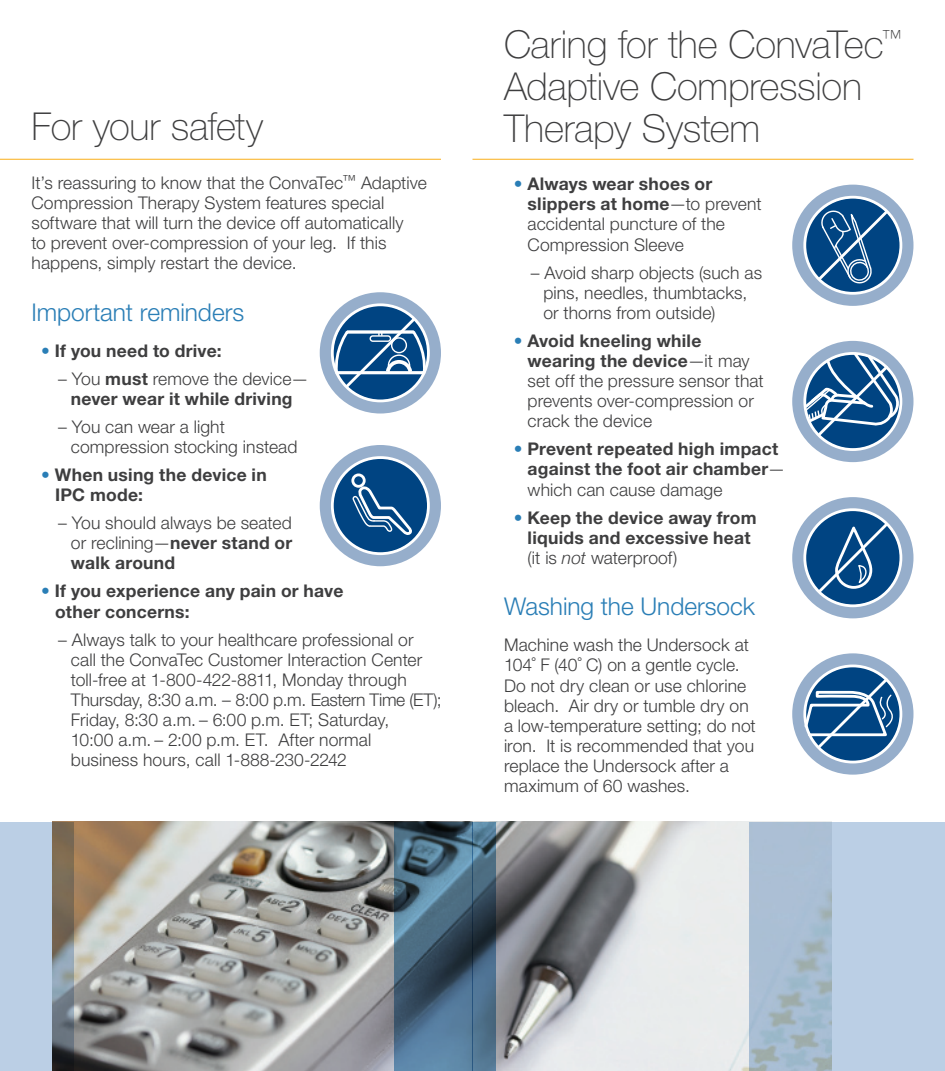
<style>
.page{position:relative;width:945px;height:1071px;background:#fff}
.page>*{position:absolute;margin:0;border:0;box-sizing:border-box;transform-origin:0 0}
.Headline{font:100 38.5px/42px "Helvetica Neue LT Std";letter-spacing:-.005em;color:#3e3e3f}
.Copy{font:300 24.5px "Helvetica Neue LT Std";color:#2a7eb6}
.Bullets{font:300 17.5px/20.1px "Helvetica Neue LT Std";letter-spacing:.005em;color:#3e3e3f}
.Copy-2{font:300 17.5px/20.1px "Helvetica Neue LT Std";letter-spacing:.005em;color:#3e3e3f}
.Bullets-2{font:700 17.5px/20.1px "Helvetica Neue LT Std";letter-spacing:.015em;color:#3e3e3f}
.s1{font-weight:300;color:#2a7eb6}
.s2{font-weight:300}
.s3{font-weight:700}
.s4{color:#2a7eb6}
.s5{font-family:"Helvetica Neue";font-weight:300;font-style:italic}
</style>
<div class="page">
<img style="left:74px;top:822px;width:675px;height:249px">
<hr style="left:0;top:159px;width:441px;height:1px;background:#faaf18">
<hr style="left:472px;top:159px;width:442px;height:1px;background:#faaf18">
<svg style="left:394px;top:822px;width:78px;height:249px;background:#47667d"></svg>
<svg style="left:0;top:822px;width:74px;height:249px;background:#a5b2c0"></svg>
<svg style="left:749px;top:822px;width:196px;height:249px;background:#b2c6db"></svg>
<svg style="left:472px;top:822px;width:24px;height:249px;background:#426178"></svg>
<div style="left:320px;top:292px;width:121px;height:122px;background:#96aecb;border-radius:50%"></div>
<svg style="left:333px;top:306px;width:95px;height:94px"></svg>
<div style="left:331px;top:303px;width:99px;height:99px;border:3px solid #fff;border-radius:50%"></div>
<svg style="left:334px;top:315px;width:93px;height:76px;background:#4475a3"></svg>
<div style="left:320px;top:445px;width:121px;height:121px;background:#96aecb;border-radius:50%"></div>
<svg style="left:333px;top:458px;width:95px;height:95px;background:#0c4d88"></svg>
<div style="left:331px;top:456px;width:99px;height:99px;border:3px solid #fff;border-radius:50%"></div>
<div style="left:351px;top:474px;width:15px;height:14px;border:3px solid #fff;border-radius:50%"></div>
<svg style="left:351px;top:487px;width:65px;height:50px;background:#2d6598"></svg>
<div style="left:792px;top:653px;width:122px;height:122px;background:#96aecb;border-radius:50%"></div>
<svg style="left:806px;top:667px;width:94px;height:94px"></svg>
<div style="left:803px;top:665px;width:99px;height:98px;border:3px solid #fff;border-radius:50%"></div>
<svg style="left:802px;top:676px;width:96px;height:75px;background:#4576a3"></svg>
<div style="left:792px;top:497px;width:122px;height:121px;background:#96aecb;border-radius:50%"></div>
<svg style="left:806px;top:511px;width:94px;height:94px"></svg>
<div style="left:803px;top:508px;width:99px;height:99px;border:3px solid #fff;border-radius:50%"></div>
<svg style="left:815px;top:520px;width:76px;height:76px;background:#276095"></svg>
<div style="left:792px;top:185px;width:122px;height:121px;background:#96aecb;border-radius:50%"></div>
<svg style="left:806px;top:198px;width:94px;height:95px"></svg>
<div style="left:803px;top:196px;width:99px;height:99px;border:3px solid #fff;border-radius:50%"></div>
<svg style="left:815px;top:207px;width:76px;height:79px;background:#2c6497"></svg>
<div style="left:792px;top:341px;width:122px;height:121px;background:#96aecb;border-radius:50%"></div>
<svg style="left:802px;top:351px;width:98px;height:101px"></svg>
<p class="Headline" style="left:32px;top:106px;width:233px">For your safety</p>
<p class="Copy-2" style="left:32px;top:172px;width:397px">It’s reassuring to know that the ConvaTec<sup>™</sup> Adaptive Compression Therapy System features special software that will turn the device off automatically<br>to prevent over-compression of your leg. If this happens, simply restart the device.</p>
<p class="Copy" style="left:32px;top:297px;width:214px">Important reminders</p>
<p class="Bullets-2" style="left:41px;top:340px;width:182px"><span class="s1">•</span> If you need to drive:</p>
<p class="Bullets-2" style="left:58px;top:368px;width:252px;text-align:center"><span class="s2">– You</span> must <span class="s2">remove the device— </span>never wear it while driving</p>
<p class="Bullets" style="left:71px;top:416px;width:228px;text-indent:-13px">– You can wear a light compression stocking instead</p>
<p class="Bullets-2" style="left:55px;top:464px;width:213px;text-indent:-14px"><span class="s1">•</span> When using the device in<br>IPC mode:</p>
<p class="Bullets" style="left:71px;top:512px;width:223px;text-align:justify;text-indent:-13px">– You should always be seated or reclining—<span class="s3">never stand or walk around</span></p>
<p class="Bullets-2" style="left:55px;top:581px;width:290px;text-indent:-14px"><span class="s1">•</span> If you experience any pain or have other concerns:</p>
<p class="Bullets" style="left:71px;top:629px;width:372px;text-indent:-13px">– Always talk to your healthcare professional or call the ConvaTec Customer Interaction Center toll-free at 1-800-422-8811, Monday through Thursday, 8:30 a.m. – 8:00 p.m. Eastern Time (ET); Friday, 8:30 a.m. – 6:00 p.m. ET; Saturday,<br>10:00 a.m. – 2:00 p.m. ET. After normal business hours, call 1-888-230-2242</p>
<p class="Headline" style="left:504px;top:23px;width:400px">Caring for the ConvaTec<sup>™<br></sup>Adaptive Compression<br>Therapy System</p>
<p class="Bullets" style="left:528px;top:173px;width:236px;text-indent:-14px"><span class="s4">•</span> <span class="s3">Always wear shoes or slippers at home</span>—to prevent accidental puncture of the<br>Compression Sleeve</p>
<p class="Bullets" style="left:543px;top:262px;width:220px;text-indent:-13px">– Avoid sharp objects (such as pins, needles, thumbtacks, or thorns from outside)</p>
<p class="Bullets" style="left:528px;top:330px;width:238px;text-indent:-14px"><span class="s4">•</span> <span class="s3">Avoid kneeling while wearing the device</span>—it may set off the pressure sensor that prevents over-compression or crack the device</p>
<p class="Bullets-2" style="left:528px;top:439px;width:259px;text-indent:-14px"><span class="s1">•</span> Prevent repeated high impact against the foot air chamber<span class="s2">— which can cause damage</span></p>
<p class="Bullets-2" style="left:528px;top:507px;width:231px;text-indent:-14px"><span class="s1">•</span> Keep the device away from liquids and excessive heat <span class="s2">(it is</span> <span class="s5">not</span> <span class="s2">waterproof)</span></p>
<p class="Copy" style="left:504px;top:592px;width:253px">Washing the Undersock</p>
<p class="Copy-2" style="left:504px;top:635px;width:253px">Machine wash the Undersock at<br>104˚ F (40˚ C) on a gentle cycle.<br>Do not dry clean or use chlorine bleach. Air dry or tumble dry on a low-temperature setting; do not iron. It is recommended that you replace the Undersock after a maximum of 60 washes.</p>
</div>
